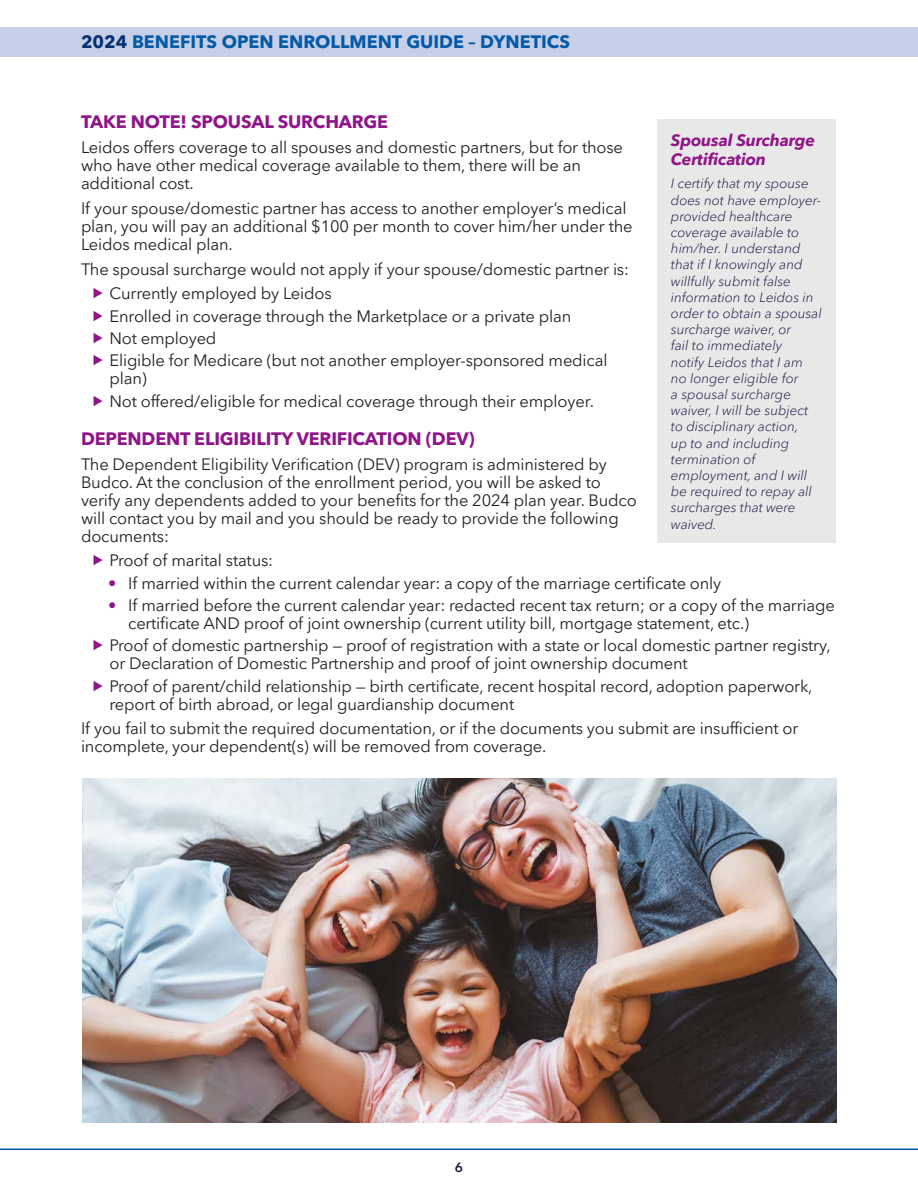
<style>
.page{position:relative;width:918px;height:1188px;background:#fff}
.page>*{position:absolute;margin:0;border:0;box-sizing:border-box;transform-origin:0 0}
.Second_subhead{font:700 18px "Avenir Next LT Pro";letter-spacing:-.01em;color:#901588}
.t1{font:700 18px "Avenir Next LT Pro";color:#045aa7}
.Body_copy{font:16.5px/18px "Avenir Next LT Pro";letter-spacing:-.01em;color:#231f20}
.Body_copy-2{font:italic 700 16.5px/19.8px "Avenir Next LT Pro";letter-spacing:-.01em;color:#901588}
.Side_Text{font:italic 300 13.5px/16.2px "Avenir Next LT Pro";color:#251846}
.t2{font:600 13.5px "Avenir Next LT Pro";color:#251846}
.s1{color:#043174}
.s2{color:#901588}
</style>
<div class="page">
<svg style="left:0;top:1149px;width:918px;height:2px"></svg>
<div style="left:0;top:27px;width:918px;height:29px;background:#c6cfe7"></div>
<img style="left:82px;top:779px;width:755px;height:344px">
<div style="left:657px;top:120px;width:179px;height:423px;background:#e9e8e9"></div>
<p class="t1" style="left:81px;top:31px;width:491px"><span class="s1">2024</span> BENEFITS OPEN ENROLLMENT GUIDE – DYNETICS</p>
<p class="Second_subhead" style="left:81px;top:111px;width:309px">TAKE NOTE! SPOUSAL SURCHARGE</p>
<p class="Body_copy" style="left:81px;top:138px;width:544px">Leidos offers coverage to all spouses and domestic partners, but for those who have other medical coverage available to them, there will be an additional cost.</p>
<p class="Body_copy" style="left:81px;top:199px;width:553px">If your spouse/domestic partner has access to another employer’s medical plan, you will pay an additional $100 per month to cover him/her under the<br>Leidos medical plan.</p>
<p class="Body_copy" style="left:81px;top:260px;width:550px">The spousal surcharge would not apply if your spouse/domestic partner is:</p>
<p class="Body_copy" style="left:110px;top:285px;width:224px">Currently employed by Leidos</p>
<p class="Body_copy" style="left:110px;top:307px;width:463px">Enrolled in coverage through the Marketplace or a private plan</p>
<p class="Body_copy" style="left:110px;top:329px;width:108px">Not employed</p>
<p class="Body_copy" style="left:110px;top:352px;width:499px">Eligible for Medicare (but not another employer-sponsored medical plan)</p>
<p class="Body_copy" style="left:110px;top:392px;width:486px">Not offered/eligible for medical coverage through their employer.</p>
<p class="Second_subhead" style="left:81px;top:428px;width:395px">DEPENDENT ELIGIBILITY VERIFICATION (DEV)</p>
<p class="Body_copy" style="left:81px;top:455px;width:557px">The Dependent Eligibility Verification (DEV) program is administered by Budco. At the conclusion of the enrollment period, you will be asked to verify any dependents added to your benefits for the 2024 plan year. Budco will contact you by mail and you should be ready to provide the following documents:</p>
<p class="Body_copy" style="left:110px;top:552px;width:165px">Proof of marital status:</p>
<p class="Body_copy" style="left:108px;top:574px;width:615px"><span class="s2">•</span> If married within the current calendar year: a copy of the marriage certificate only</p>
<p class="Body_copy" style="left:128px;top:596px;width:708px;text-indent:-20px"><span class="s2">•</span> If married before the current calendar year: redacted recent tax return; or a copy of the marriage certificate AND proof of joint ownership (current utility bill, mortgage statement, etc.)</p>
<p class="Body_copy" style="left:110px;top:637px;width:723px">Proof of domestic partnership — proof of registration with a state or local domestic partner registry, or Declaration of Domestic Partnership and proof of joint ownership document</p>
<p class="Body_copy" style="left:110px;top:677px;width:705px">Proof of parent/child relationship — birth certificate, recent hospital record, adoption paperwork, report of birth abroad, or legal guardianship document</p>
<p class="Body_copy" style="left:81px;top:720px;width:719px">If you fail to submit the required documentation, or if the documents you submit are insufficient or incomplete, your dependent(s) will be removed from coverage.</p>
<p class="Body_copy-2" style="left:671px;top:130px;width:146px">Spousal Surcharge<br>Certification</p>
<p class="Side_Text" style="left:671px;top:176px;width:152px">I certify that my spouse does not have employer&shy;provided healthcare coverage available to him/her. I understand that if I knowingly and willfully submit false information to Leidos in order to obtain a spousal surcharge waiver, or<br>fail to immediately<br>notify Leidos that I am no longer eligible for<br>a spousal surcharge waiver, I will be subject to disciplinary action,<br>up to and including termination of employment, and I will be required to repay all surcharges that were waived.</p>
<p class="t2" style="left:455px;top:1159px;width:10px">6</p>
</div>
